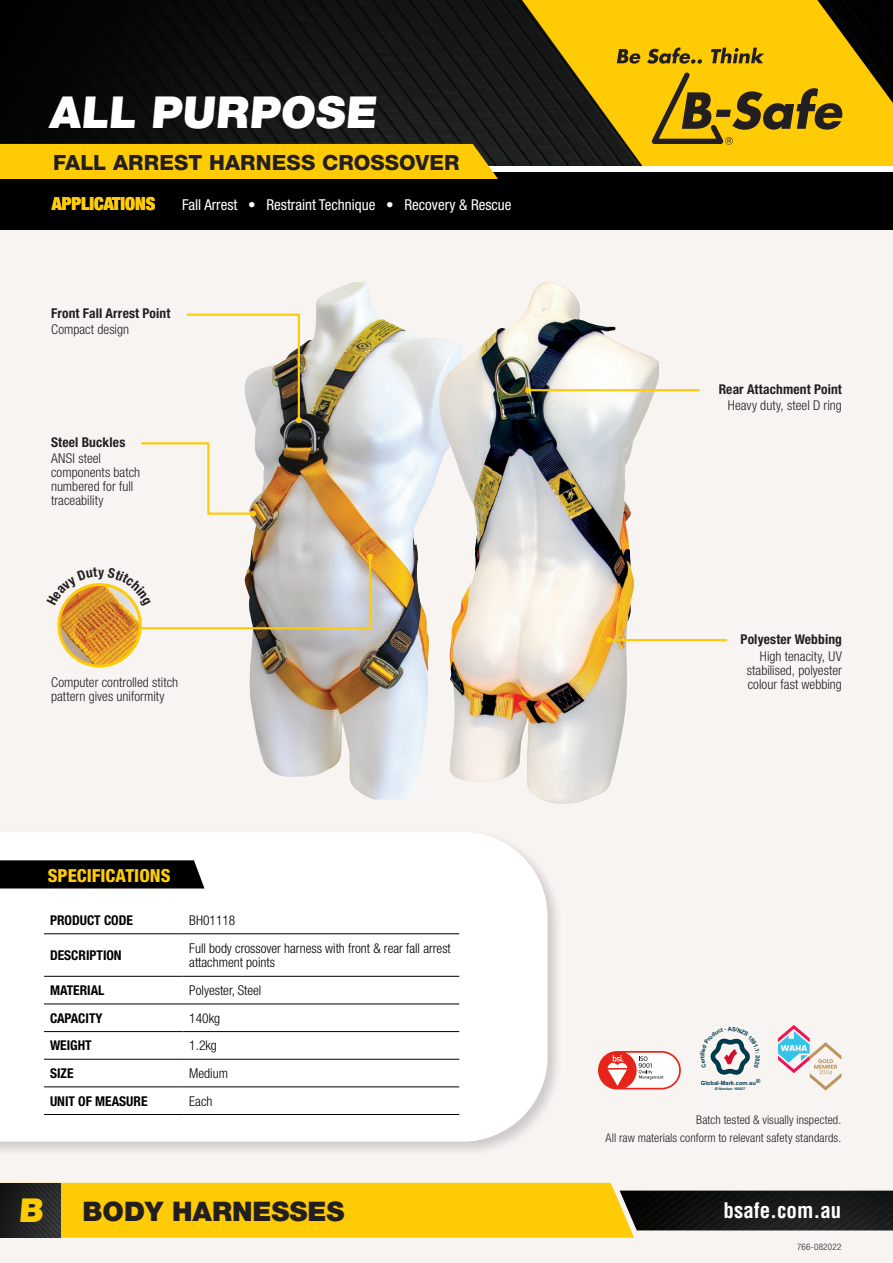
<style>
.page{position:relative;width:893px;height:1263px;background:#fff}
.page>*{position:absolute;margin:0;border:0;box-sizing:border-box;transform-origin:0 0}
.t1{font:900 44.1px "Helvetica Neue LT Std";color:#fff}
.t2{font:900 33px "Helvetica Neue LT Std";color:#ffcb04}
.t3{font:900 27px "Helvetica Neue LT Std";color:#231f20}
.t4{font:21px "Helvetica Neue LT 85 Hv";letter-spacing:.01em;color:#231f20}
.t5{font:700 condensed 21px "Helvetica LT Std";color:#fff}
.t6{font:18px "Helvetica Neue LT 87 Hv Cn";color:#fdcb0a}
.Paragraph_Style_1{font:18px "Helvetica Neue LT 97 Blk Cn";color:#fdcb0a}
.Paragraph_Style_1-2{font:condensed 15px "Helvetica Neue LT Std";color:#fff}
.t7{font:300 condensed 13.5px/14.1px "Helvetica Neue LT Std";letter-spacing:.005em;color:#231f20}
.Paragraph_Style_1-3{font:300 condensed 13.5px/13.5px "Helvetica Neue LT Std";color:#000}
.t8{font:700 condensed 13.5px "Helvetica Neue LT Std";letter-spacing:.01em;color:#231f20}
.Paragraph_Style_1-4{font:700 condensed 13.5px "Helvetica Neue LT Std";color:#000}
.t9{font:300 condensed 12px "Helvetica Neue LT Std";letter-spacing:.01em;color:#231f20}
.t10{font:300 condensed 9px "Helvetica Neue LT Std";letter-spacing:.03em;color:#231f20}
.t11{font:700 5.7px "Arial";color:#003b4d}
.t12{font:700 3.6px "Arial";letter-spacing:-.02em;color:#003b4d}
.s1{color:#d30d2b}
</style>
<div class="page">
<svg style="left:0;top:0;width:518px;height:166px;background:#0f1010"></svg>
<div style="left:0;top:221px;width:893px;height:1042px;background:#f8f4f2"></div>
<div style="left:0;top:172px;width:893px;height:58px;background:#000"></div>
<svg style="left:518px;top:0;width:375px;height:166px;background:#b49108"></svg>
<svg style="left:652px;top:72px;width:191px;height:73px;background:#c19a0b"></svg>
<svg style="left:617px;top:49px;width:23px;height:15px"></svg>
<svg style="left:647px;top:47px;width:55px;height:17px"></svg>
<svg style="left:711px;top:48px;width:53px;height:15px"></svg>
<img style="left:634px;top:1190px;width:259px;height:40px">
<div style="left:60px;top:1183px;width:574px;height:55px;background:#ffcb04"></div>
<img style="left:0;top:1183px;width:60px;height:55px">
<div style="left:0;top:829px;width:563px;height:327px;background:#231f20;opacity:.2"></div>
<div style="left:0;top:832px;width:548px;height:310px;background:#fff"></div>
<div style="left:0;top:860px;width:204px;height:28px;background:#000"></div>
<div style="left:0;top:144px;width:498px;height:35px;background:#ffcb04"></div>
<img style="left:249px;top:282px;width:181px;height:517px">
<img style="left:430px;top:282px;width:229px;height:522px">
<svg style="left:778px;top:1025px;width:63px;height:65px"></svg>
<svg style="left:187px;top:312px;width:115px;height:111px"></svg>
<svg style="left:141px;top:441px;width:115px;height:76px"></svg>
<hr style="left:609px;top:639px;width:118px;height:2px;background:#fdcb0a">
<svg style="left:606px;top:637px;width:6px;height:6px"></svg>
<hr style="left:528px;top:389px;width:171px;height:2px;background:#fdcb0a">
<svg style="left:525px;top:387px;width:6px;height:6px"></svg>
<svg style="left:598px;top:1051px;width:83px;height:38px"></svg>
<img style="left:59px;top:585px;width:81px;height:81px;border-radius:41px">
<div style="left:57px;top:583px;width:85px;height:85px;border:3px solid #fdcb0a;border-radius:50%"></div>
<hr style="left:44px;top:933px;width:139px;height:1px;background:#000">
<hr style="left:183px;top:933px;width:276px;height:1px;background:#000">
<hr style="left:44px;top:976px;width:139px;height:1px;background:#000">
<hr style="left:183px;top:976px;width:276px;height:1px;background:#000">
<hr style="left:44px;top:1003px;width:139px;height:1px;background:#000">
<hr style="left:183px;top:1003px;width:276px;height:1px;background:#000">
<hr style="left:44px;top:1031px;width:139px;height:1px;background:#000">
<hr style="left:183px;top:1031px;width:276px;height:1px;background:#000">
<hr style="left:44px;top:1059px;width:139px;height:1px;background:#000">
<hr style="left:183px;top:1059px;width:276px;height:1px;background:#000">
<hr style="left:44px;top:1086px;width:139px;height:1px;background:#000">
<hr style="left:183px;top:1086px;width:276px;height:1px;background:#000">
<hr style="left:44px;top:1114px;width:139px;height:1px;background:#000">
<hr style="left:183px;top:1114px;width:276px;height:1px;background:#000">
<svg style="left:710px;top:1038px;width:40px;height:37px"></svg>
<svg style="left:57px;top:554px;width:316px;height:76px"></svg>
<p class="t1" style="left:49px;top:86px;width:333px">ALL PURPOSE</p>
<p class="t4" style="left:53px;top:150px;width:408px">FALL ARREST HARNESS CROSSOVER</p>
<p class="Paragraph_Style_1" style="left:52px;top:193px;width:105px">APPLICATIONS</p>
<p class="Paragraph_Style_1-2" style="left:182px;top:196px;width:331px">Fall Arrest • Restraint Technique • Recovery &amp; Rescue</p>
<p class="t8" style="left:51px;top:305px;width:121px">Front Fall Arrest Point</p>
<p class="t7" style="left:51px;top:322px;width:80px">Compact design</p>
<p class="t8" style="left:51px;top:434px;width:76px">Steel Buckles</p>
<p class="t7" style="left:51px;top:451px;width:91px">ANSI steel components batch numbered for full traceability</p>
<p class="t7" style="left:51px;top:675px;width:129px">Computer controlled stitch pattern gives uniformity</p>
<h3 class="t6" style="left:48px;top:864px;width:124px">SPECIFICATIONS</h3>
<p class="Paragraph_Style_1-4" style="left:50px;top:912px;width:84px">PRODUCT CODE</p>
<p class="Paragraph_Style_1-3" style="left:189px;top:913px;width:48px">BH01118</p>
<p class="Paragraph_Style_1-4" style="left:50px;top:947px;width:73px">DESCRIPTION</p>
<p class="Paragraph_Style_1-3" style="left:189px;top:941px;width:263px">Full body crossover harness with front &amp; rear fall arrest attachment points</p>
<p class="Paragraph_Style_1-4" style="left:50px;top:982px;width:56px">MATERIAL</p>
<p class="Paragraph_Style_1-3" style="left:189px;top:983px;width:74px">Polyester, Steel</p>
<p class="Paragraph_Style_1-4" style="left:50px;top:1009px;width:54px">CAPACITY</p>
<p class="Paragraph_Style_1-3" style="left:189px;top:1011px;width:32px">140kg</p>
<p class="Paragraph_Style_1-4" style="left:50px;top:1037px;width:43px">WEIGHT</p>
<p class="Paragraph_Style_1-3" style="left:189px;top:1038px;width:29px">1.2kg</p>
<p class="Paragraph_Style_1-4" style="left:50px;top:1065px;width:25px">SIZE</p>
<p class="Paragraph_Style_1-3" style="left:189px;top:1066px;width:40px">Medium</p>
<p class="Paragraph_Style_1-4" style="left:50px;top:1092px;width:99px">UNIT OF MEASURE</p>
<p class="Paragraph_Style_1-3" style="left:189px;top:1094px;width:25px">Each</p>
<p class="t2" style="left:18px;top:1190px;width:29px">B</p>
<p class="t3" style="left:83px;top:1195px;width:264px">BODY HARNESSES</p>
<p class="t8" style="left:719px;top:381px;width:125px">Rear Attachment Point</p>
<p class="t7" style="left:728px;top:398px;width:116px">Heavy duty, steel D ring</p>
<p class="t8" style="left:741px;top:631px;width:103px">Polyester Webbing</p>
<p class="t7" style="left:747px;top:649px;width:97px;text-align:justify;text-indent:13px">High tenacity, UV stabilised, polyester colour fast webbing</p>
<p class="t11" style="left:762px;top:1055px;width:5px;rotate:90deg">2</p>
<p class="t11" style="left:701px;top:1078px;width:61px">Global<span class="s1">-</span>Mark<span class="s1">.</span>com<span class="s1">.</span>au®</p>
<p class="t12" style="left:715px;top:1086px;width:32px">ID Number: 100037</p>
<p class="t9" style="left:696px;top:1113px;width:147px">Batch tested &amp; visually inspected.</p>
<p class="t9" style="left:605px;top:1131px;width:237px">All raw materials conform to relevant safety standards.</p>
<h3 class="t5" style="left:723px;top:1197px;width:119px">bsafe.com.au</h3>
<p class="t10" style="left:797px;top:1242px;width:46px">766-082022</p>
</div>
